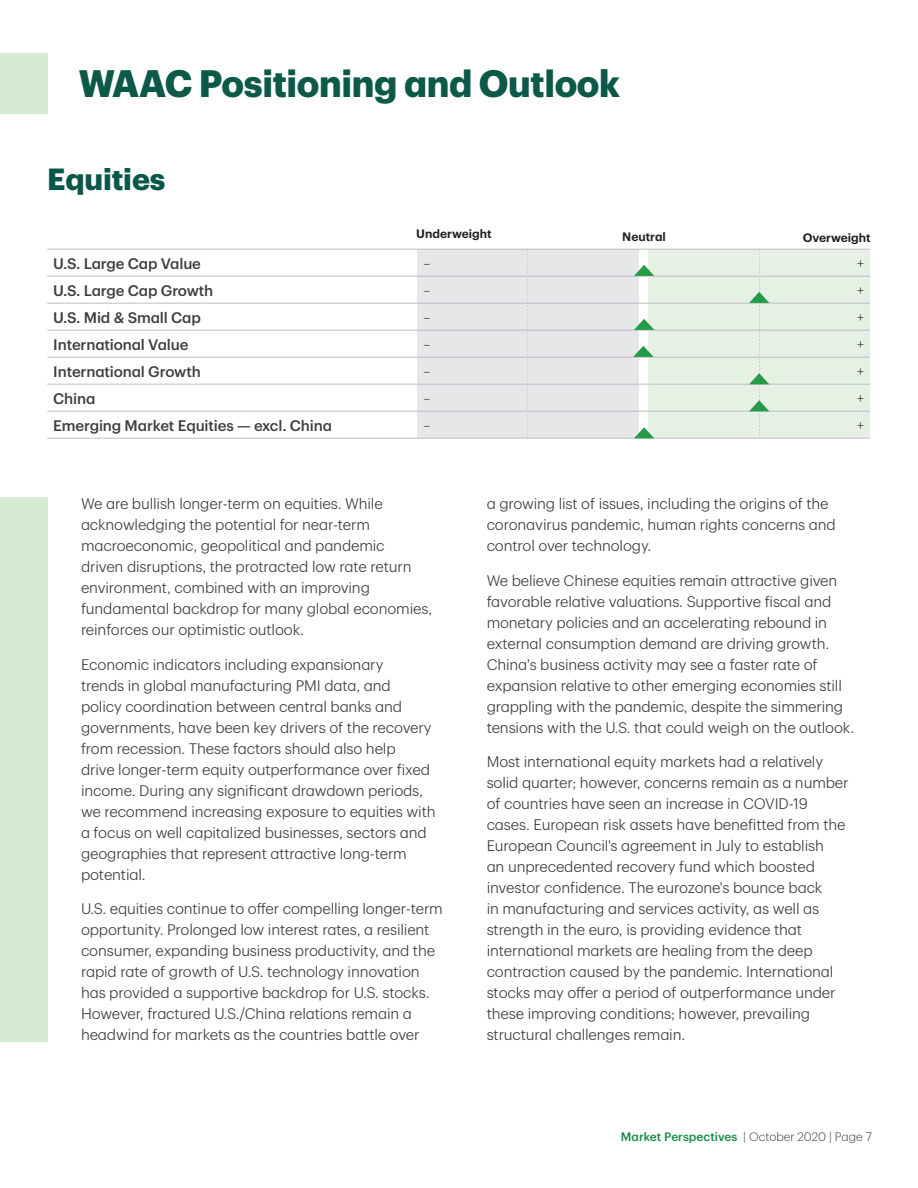
<style>
.page{position:relative;width:918px;height:1188px;background:#fff}
.page>*{position:absolute;margin:0;border:0;box-sizing:border-box;transform-origin:0 0}
.t1{font:700 37.5px "TD Graphik";letter-spacing:-.01em;color:#0c5949}
.t2{font:700 30px "TD Graphik";letter-spacing:-.005em;color:#09574a}
.t3{font:300 15px/21px "TD Graphik";letter-spacing:-.01em;color:#3e3e3f}
.t4{font:500 15px "TD Graphik";letter-spacing:-.01em;color:#3e3e3f}
.t5{font:300 13.5px "TD Graphik";color:#231f20}
.t6{font:500 12px "TD Graphik";color:#138b44}
.t7{font:600 12px "TD Graphik";color:#231f20}
.s1{font-weight:300;color:#3e3e3f}
</style>
<div class="page">
<div style="left:0;top:53px;width:48px;height:61px;background:#d7ebd4"></div>
<div style="left:0;top:497px;width:47px;height:545px;background:#d7ebd4"></div>
<div style="left:417px;top:249px;width:222px;height:27px;background:#e6e7e9"></div>
<div style="left:417px;top:276px;width:222px;height:27px;background:#e6e7e9"></div>
<div style="left:417px;top:303px;width:222px;height:27px;background:#e6e7e9"></div>
<div style="left:417px;top:330px;width:222px;height:27px;background:#e6e7e9"></div>
<div style="left:417px;top:357px;width:222px;height:27px;background:#e6e7e9"></div>
<div style="left:417px;top:384px;width:222px;height:27px;background:#e6e7e9"></div>
<div style="left:417px;top:411px;width:222px;height:27px;background:#e6e7e9"></div>
<div style="left:649px;top:249px;width:221px;height:27px;background:#e7f0e5"></div>
<div style="left:649px;top:276px;width:221px;height:27px;background:#e7f0e5"></div>
<div style="left:649px;top:303px;width:221px;height:27px;background:#e7f0e5"></div>
<div style="left:649px;top:330px;width:221px;height:27px;background:#e7f0e5"></div>
<div style="left:649px;top:357px;width:221px;height:27px;background:#e7f0e5"></div>
<div style="left:649px;top:384px;width:221px;height:27px;background:#e7f0e5"></div>
<div style="left:649px;top:411px;width:221px;height:27px;background:#e7f0e5"></div>
<hr style="left:47px;top:249px;width:370px;height:1px;background:#bcbdc0">
<hr style="left:417px;top:249px;width:222px;height:1px;background:#bcbdc0">
<hr style="left:649px;top:249px;width:221px;height:1px;background:#bcbdc0">
<hr style="left:47px;top:276px;width:370px;height:1px;background:#bcbdc0">
<hr style="left:417px;top:276px;width:222px;height:1px;background:#bcbdc0">
<hr style="left:649px;top:276px;width:221px;height:1px;background:#bcbdc0">
<hr style="left:47px;top:303px;width:370px;height:1px;background:#bcbdc0">
<hr style="left:417px;top:303px;width:222px;height:1px;background:#bcbdc0">
<hr style="left:649px;top:303px;width:221px;height:1px;background:#bcbdc0">
<hr style="left:47px;top:330px;width:370px;height:1px;background:#bcbdc0">
<hr style="left:417px;top:330px;width:222px;height:1px;background:#bcbdc0">
<hr style="left:649px;top:330px;width:221px;height:1px;background:#bcbdc0">
<hr style="left:47px;top:357px;width:370px;height:1px;background:#bcbdc0">
<hr style="left:417px;top:357px;width:222px;height:1px;background:#bcbdc0">
<hr style="left:649px;top:357px;width:221px;height:1px;background:#bcbdc0">
<hr style="left:47px;top:384px;width:370px;height:1px;background:#bcbdc0">
<hr style="left:417px;top:384px;width:222px;height:1px;background:#bcbdc0">
<hr style="left:649px;top:384px;width:221px;height:1px;background:#bcbdc0">
<hr style="left:47px;top:411px;width:370px;height:1px;background:#bcbdc0">
<hr style="left:417px;top:411px;width:222px;height:1px;background:#bcbdc0">
<hr style="left:649px;top:411px;width:221px;height:1px;background:#bcbdc0">
<hr style="left:47px;top:438px;width:370px;height:1px;background:#bcbdc0">
<hr style="left:417px;top:438px;width:222px;height:1px;background:#bcbdc0">
<hr style="left:649px;top:438px;width:221px;height:1px;background:#bcbdc0">
<svg style="left:527px;top:249px;width:1px;height:189px"></svg>
<svg style="left:749px;top:249px;width:20px;height:189px"></svg>
<svg style="left:634px;top:265px;width:20px;height:12px"></svg>
<svg style="left:634px;top:319px;width:20px;height:12px"></svg>
<svg style="left:633px;top:346px;width:21px;height:12px"></svg>
<svg style="left:634px;top:427px;width:20px;height:12px"></svg>
<h1 class="t1" style="left:79px;top:54px;width:543px">WAAC Positioning and Outlook</h1>
<h2 class="t2" style="left:47px;top:156px;width:120px">Equities</h2>
<p class="t7" style="left:416px;top:224px;width:77px">Underweight</p>
<p class="t7" style="left:622px;top:227px;width:45px">Neutral</p>
<p class="t7" style="left:803px;top:228px;width:69px">Overweight</p>
<p class="t4" style="left:53px;top:252px;width:149px">U.S. Large Cap Value</p>
<p class="t5" style="left:423px;top:253px;width:8px">–</p>
<p class="t5" style="left:857px;top:253px;width:8px">+</p>
<p class="t4" style="left:53px;top:279px;width:162px">U.S. Large Cap Growth</p>
<p class="t5" style="left:423px;top:280px;width:8px">–</p>
<p class="t5" style="left:857px;top:280px;width:8px">+</p>
<p class="t4" style="left:53px;top:306px;width:149px">U.S. Mid &amp; Small Cap</p>
<p class="t5" style="left:423px;top:307px;width:8px">–</p>
<p class="t5" style="left:857px;top:307px;width:8px">+</p>
<p class="t4" style="left:53px;top:333px;width:137px">International Value</p>
<p class="t5" style="left:423px;top:334px;width:8px">–</p>
<p class="t5" style="left:857px;top:334px;width:8px">+</p>
<p class="t4" style="left:53px;top:360px;width:149px">International Growth</p>
<p class="t5" style="left:423px;top:361px;width:8px">–</p>
<p class="t5" style="left:857px;top:361px;width:8px">+</p>
<p class="t4" style="left:53px;top:387px;width:44px">China</p>
<p class="t5" style="left:423px;top:388px;width:8px">–</p>
<p class="t5" style="left:857px;top:388px;width:8px">+</p>
<p class="t4" style="left:53px;top:414px;width:280px">Emerging Market Equities — excl. China</p>
<p class="t5" style="left:423px;top:415px;width:8px">–</p>
<p class="t5" style="left:857px;top:415px;width:8px">+</p>
<p class="t3" style="left:81px;top:492px;width:353px">We are bullish longer-term on equities. While acknowledging the potential for near-term macroeconomic, geopolitical and pandemic<br>driven disruptions, the protracted low rate return environment, combined with an improving fundamental backdrop for many global economies, reinforces our optimistic outlook.</p>
<p class="t3" style="left:81px;top:652px;width:356px">Economic indicators including expansionary<br>trends in global manufacturing PMI data, and<br>policy coordination between central banks and governments, have been key drivers of the recovery from recession. These factors should also help<br>drive longer-term equity outperformance over fixed income. During any significant drawdown periods, we recommend increasing exposure to equities with a focus on well capitalized businesses, sectors and geographies that represent attractive long-term potential.</p>
<p class="t3" style="left:81px;top:897px;width:363px">U.S. equities continue to ofer compelling longer-term opportunity. Prolonged low interest rates, a resilient consumer, expanding business productivity, and the rapid rate of growth of U.S. technology innovation has provided a supportive backdrop for U.S. stocks.<br>However, fractured U.S./China relations remain a headwind for markets as the countries battle over</p>
<p class="t3" style="left:487px;top:492px;width:351px">a growing list of issues, including the origins of the coronavirus pandemic, human rights concerns and control over technology.</p>
<p class="t3" style="left:487px;top:568px;width:369px">We believe Chinese equities remain attractive given favorable relative valuations. Supportive fiscal and monetary policies and an accelerating rebound in external consumption demand are driving growth.<br>China's business activity may see a faster rate of expansion relative to other emerging economies still grappling with the pandemic, despite the simmering tensions with the U.S. that could weigh on the outlook.</p>
<p class="t3" style="left:487px;top:750px;width:363px">Most international equity markets had a relatively solid quarter; however, concerns remain as a number of countries have seen an increase in COVID-19 cases. European risk assets have benefitted from the European Council's agreement in July to establish<br>an unprecedented recovery fund which boosted investor confidence. The eurozone's bounce back<br>in manufacturing and services activity, as well as strength in the euro, is providing evidence that international markets are healing from the deep contraction caused by the pandemic. International stocks may ofer a period of outperformance under these improving conditions; however, prevailing structural challenges remain.</p>
<p class="t6" style="left:621px;top:1128px;width:252px">Market Perspectives <span class="s1">| October 2020 | Page 7</span></p>
</div>
